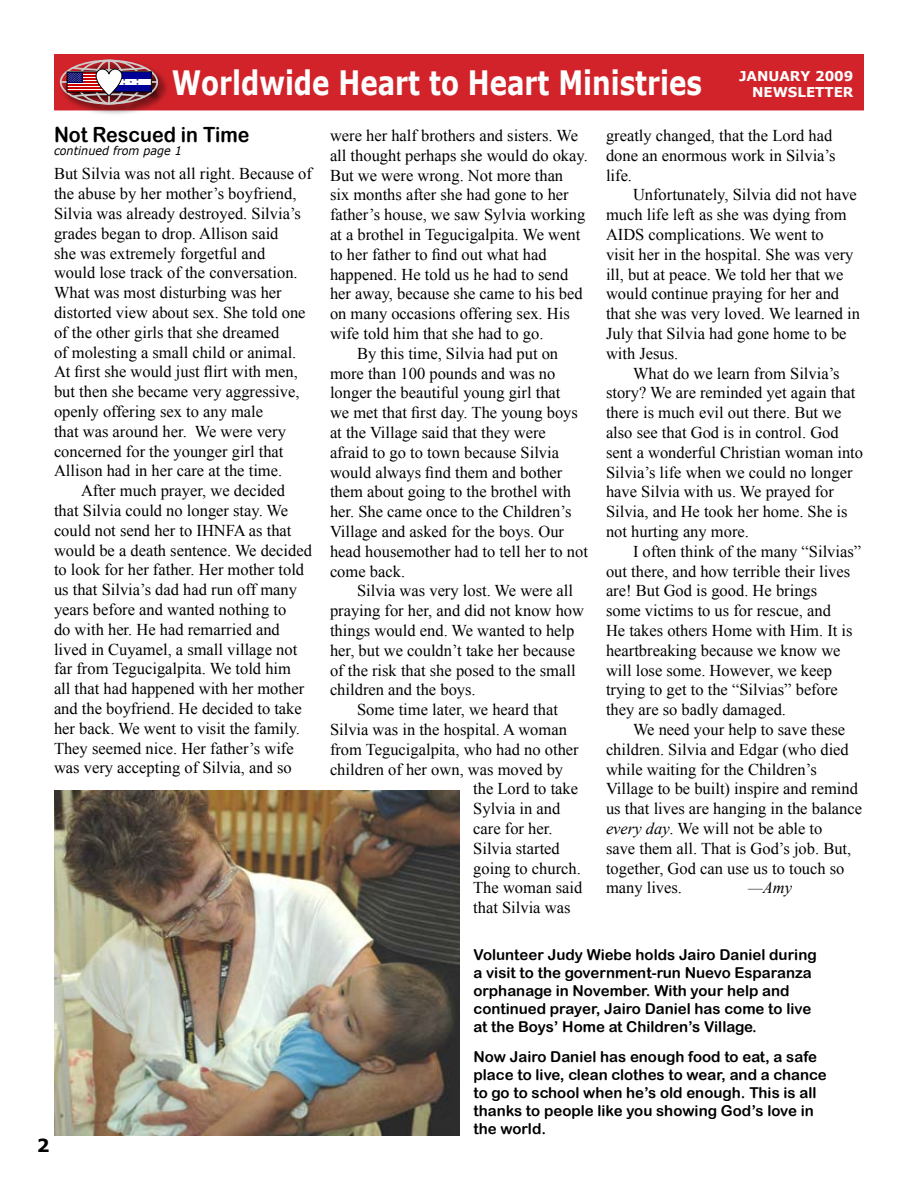
<style>
.page{position:relative;width:918px;height:1188px;background:#fff}
.page>*{position:absolute;margin:0;border:0;box-sizing:border-box;transform-origin:0 0}
.t1{font:700 33.6px "Verdana";color:#fff;scale:.78 1}
.t2{font:21px "Arial Rounded MT Bold";color:#000;scale:.94 1}
.t3{font:16.5px/19.8px "Times New Roman";color:#000}
.t4{font:italic 16.5px "Times New Roman";color:#000}
.t5{font:15px/18px "Arial Rounded MT Bold";color:#000}
.t6{font:700 13.5px/16.2px "Verdana";color:#fff;text-align:right}
.t7{font:italic 12px "Verdana";color:#000;scale:.94 1}
.s1{font-style:italic}
</style>
<div class="page">
<div style="left:55px;top:55px;width:808px;height:55px;background:#d2232a"></div>
<div style="left:54px;top:54px;width:810px;height:56px;border:2px solid #d2232a"></div>
<div style="left:58px;top:58px;width:113px;height:59px;background:#000;opacity:.75"></div>
<div style="left:60px;top:60px;width:98px;height:45px;border:2px solid #ccc;border-radius:50%"></div>
<hr style="left:108px;top:60px;width:2px;height:44px;background:#ccc">
<hr style="left:61px;top:81px;width:97px;height:2px;background:#ccc">
<div style="left:67px;top:72px;width:38px;height:20px;border:1px solid #000"></div>
<div style="left:111px;top:72px;width:40px;height:20px;background:#fff"></div>
<div style="left:111px;top:72px;width:40px;height:6px;background:#009"></div>
<div style="left:111px;top:85px;width:40px;height:7px;background:#009"></div>
<img style="left:54px;top:791px;width:406px;height:345px">
<svg style="left:68px;top:65px;width:79px;height:34px"></svg>
<h1 class="t1" style="left:172px;top:61px;width:681px">Worldwide Heart to Heart Ministries</h1>
<p class="t6" style="left:739px;top:67px;width:116px">JANUARY 2009<br>NEWSLETTER</p>
<p class="t2" style="left:54px;top:122px;width:209px">Not Rescued in Time</p>
<p class="t7" style="left:54px;top:143px;width:138px">continued from page 1</p>
<p class="t3" style="left:54px;top:164px;width:260px">But Silvia was not all right. Because of</p>
<p class="t3" style="left:54px;top:184px;width:244px">the abuse by her mother’s boyfriend,</p>
<p class="t3" style="left:54px;top:203px;width:248px">Silvia was already destroyed. Silvia’s</p>
<p class="t3" style="left:54px;top:223px;width:226px">grades began to drop. Allison said</p>
<p class="t3" style="left:54px;top:243px;width:213px">she was extremely forgetful and</p>
<p class="t3" style="left:54px;top:263px;width:245px">would lose track of the conversation.</p>
<p class="t3" style="left:54px;top:283px;width:229px">What was most disturbing was her</p>
<p class="t3" style="left:54px;top:302px;width:253px">distorted view about sex. She told one</p>
<p class="t3" style="left:54px;top:322px;width:227px">of the other girls that she dreamed</p>
<p class="t3" style="left:54px;top:342px;width:244px">of molesting a small child or animal.</p>
<p class="t3" style="left:54px;top:362px;width:245px">At first she would just flirt with men,</p>
<p class="t3" style="left:54px;top:382px;width:247px">but then she became very aggressive,</p>
<p class="t3" style="left:54px;top:401px;width:211px">openly offering sex to any male</p>
<p class="t3" style="left:54px;top:421px;width:234px">that was around her. We were very</p>
<p class="t3" style="left:54px;top:441px;width:231px">concerned for the younger girl that</p>
<p class="t3" style="left:54px;top:461px;width:230px">Allison had in her care at the time.</p>
<p class="t3" style="left:81px;top:481px;width:206px">After much prayer, we decided</p>
<p class="t3" style="left:54px;top:500px;width:236px">that Silvia could no longer stay. We</p>
<p class="t3" style="left:54px;top:520px;width:239px">could not send her to IHNFA as that</p>
<p class="t3" style="left:54px;top:540px;width:259px">would be a death sentence. We decided</p>
<p class="t3" style="left:54px;top:560px;width:252px">to look for her father. Her mother told</p>
<p class="t3" style="left:54px;top:580px;width:245px">us that Silvia’s dad had run off many</p>
<p class="t3" style="left:54px;top:599px;width:234px">years before and wanted nothing to</p>
<p class="t3" style="left:54px;top:619px;width:227px">do with her. He had remarried and</p>
<p class="t3" style="left:54px;top:639px;width:245px">lived in Cuyamel, a small village not</p>
<p class="t3" style="left:54px;top:659px;width:239px">far from Tegucigalpita. We told him</p>
<p class="t3" style="left:54px;top:679px;width:252px">all that had happened with her mother</p>
<p class="t3" style="left:54px;top:698px;width:249px">and the boyfriend. He decided to take</p>
<p class="t3" style="left:54px;top:718px;width:248px">her back. We went to visit the family.</p>
<p class="t3" style="left:54px;top:738px;width:241px">They seemed nice. Her father’s wife</p>
<p class="t3" style="left:54px;top:758px;width:239px">was very accepting of Silvia, and so</p>
<p class="t3" style="left:330px;top:125px;width:250px">were her half brothers and sisters. We</p>
<p class="t3" style="left:330px;top:145px;width:259px">all thought perhaps she would do okay.</p>
<p class="t3" style="left:330px;top:165px;width:235px">But we were wrong. Not more than</p>
<p class="t3" style="left:330px;top:185px;width:240px">six months after she had gone to her</p>
<p class="t3" style="left:330px;top:205px;width:257px">father’s house, we saw Sylvia working</p>
<p class="t3" style="left:330px;top:224px;width:252px">at a brothel in Tegucigalpita. We went</p>
<p class="t3" style="left:330px;top:244px;width:218px">to her father to find out what had</p>
<p class="t3" style="left:330px;top:264px;width:240px">happened. He told us he had to send</p>
<p class="t3" style="left:330px;top:284px;width:254px">her away, because she came to his bed</p>
<p class="t3" style="left:330px;top:304px;width:241px">on many occasions offering sex. His</p>
<p class="t3" style="left:330px;top:323px;width:215px">wife told him that she had to go.</p>
<p class="t3" style="left:357px;top:343px;width:203px">By this time, Silvia had put on</p>
<p class="t3" style="left:330px;top:363px;width:227px">more than 100 pounds and was no</p>
<p class="t3" style="left:330px;top:383px;width:232px">longer the beautiful young girl that</p>
<p class="t3" style="left:330px;top:403px;width:249px">we met that first day. The young boys</p>
<p class="t3" style="left:330px;top:422px;width:217px">at the Village said that they were</p>
<p class="t3" style="left:330px;top:442px;width:231px">afraid to go to town because Silvia</p>
<p class="t3" style="left:330px;top:462px;width:234px">would always find them and bother</p>
<p class="t3" style="left:330px;top:482px;width:243px">them about going to the brothel with</p>
<p class="t3" style="left:330px;top:502px;width:243px">her. She came once to the Children’s</p>
<p class="t3" style="left:330px;top:521px;width:236px">Village and asked for the boys. Our</p>
<p class="t3" style="left:330px;top:541px;width:260px">head housemother had to tell her to not</p>
<p class="t3" style="left:330px;top:561px;width:77px">come back.</p>
<p class="t3" style="left:357px;top:581px;width:218px">Silvia was very lost. We were all</p>
<p class="t3" style="left:330px;top:601px;width:256px">praying for her, and did not know how</p>
<p class="t3" style="left:330px;top:620px;width:246px">things would end. We wanted to help</p>
<p class="t3" style="left:330px;top:640px;width:247px">her, but we couldn’t take her because</p>
<p class="t3" style="left:330px;top:660px;width:247px">of the risk that she posed to the small</p>
<p class="t3" style="left:330px;top:680px;width:147px">children and the boys.</p>
<p class="t3" style="left:357px;top:700px;width:202px">Some time later, we heard that</p>
<p class="t3" style="left:330px;top:719px;width:238px">Silvia was in the hospital. A woman</p>
<p class="t3" style="left:330px;top:739px;width:250px">from Tegucigalpita, who had no other</p>
<p class="t3" style="left:330px;top:759px;width:235px">children of her own, was moved by</p>
<p class="t3" style="left:473px;top:779px;width:106px">the Lord to take</p>
<p class="t3" style="left:473px;top:799px;width:89px">Sylvia in and</p>
<p class="t3" style="left:473px;top:818px;width:81px">care for her.</p>
<p class="t3" style="left:473px;top:838px;width:88px">Silvia started</p>
<p class="t3" style="left:473px;top:858px;width:109px">going to church.</p>
<p class="t3" style="left:473px;top:878px;width:111px">The woman said</p>
<p class="t3" style="left:473px;top:898px;width:99px">that Silvia was</p>
<p class="t3" style="left:606px;top:125px;width:231px">greatly changed, that the Lord had done an enormous work in Silvia’s life.</p>
<p class="t3" style="left:606px;top:185px;width:256px;text-indent:27px">Unfortunately, Silvia did not have much life left as she was dying from<br>AIDS complications. We went to<br>visit her in the hospital. She was very ill, but at peace. We told her that we would continue praying for her and that she was very loved. We learned in<br>July that Silvia had gone home to be with Jesus.</p>
<p class="t3" style="left:606px;top:363px;width:259px;text-indent:27px">What do we learn from Silvia’s story? We are reminded yet again that there is much evil out there. But we also see that God is in control. God sent a wonderful Christian woman into Silvia’s life when we could no longer have Silvia with us. We prayed for Silvia, and He took her home. She is not hurting any more.</p>
<p class="t3" style="left:606px;top:541px;width:257px;text-indent:27px">I often think of the many “Silvias” out there, and how terrible their lives are! But God is good. He brings<br>some victims to us for rescue, and<br>He takes others Home with Him. It is heartbreaking because we know we will lose some. However, we keep trying to get to the “Silvias” before they are so badly damaged.</p>
<p class="t3" style="left:606px;top:719px;width:258px;text-indent:27px">We need your help to save these children. Silvia and Edgar (who died while waiting for the Children’s<br>Village to be built) inspire and remind us that lives are hanging in the balance <span class="s1">every day</span>. We will not be able to<br>save them all. That is God’s job. But, together, God can use us to touch so many lives.</p>
<p class="t4" style="left:748px;top:877px;width:45px">—Amy</p>
<p class="t5" style="left:474px;top:946px;width:345px">Volunteer Judy Wiebe holds Jairo Daniel during a visit to the government-run Nuevo Esparanza orphanage in November. With your help and continued prayer, Jairo Daniel has come to live at the Boys’ Home at Children’s Village.</p>
<p class="t5" style="left:474px;top:1048px;width:355px">Now Jairo Daniel has enough food to eat, a safe place to live, clean clothes to wear, and a chance to go to school when he’s old enough. This is all thanks to people like you showing God’s love in the world.</p>
</div>
